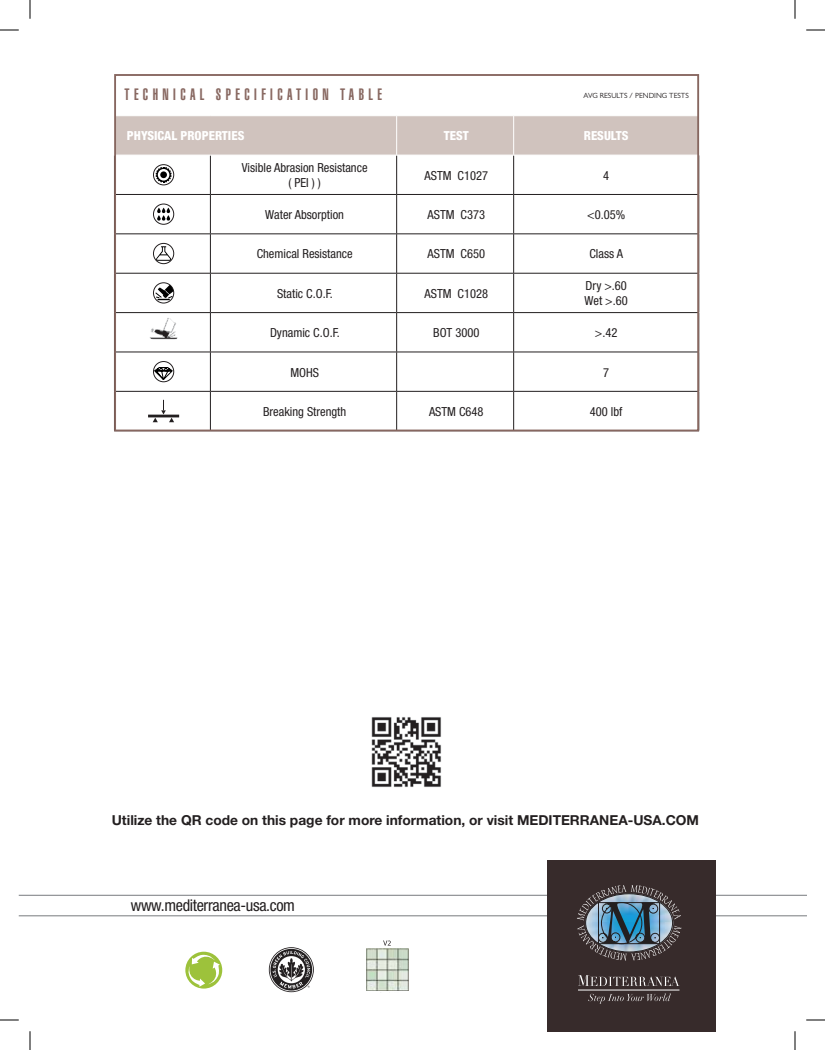
<style>
.page{position:relative;width:825px;height:1050px;background:#fff}
.page>*{position:absolute;margin:0;border:0;box-sizing:border-box;transform-origin:0 0}
.t1{font:900 extra-condensed 16.25px "Helvetica";letter-spacing:.27em;color:#876760}
.t2{font:condensed 16.25px "Helvetica Neue";letter-spacing:-.02em;color:#231f20}
.t3{font:700 13.75px "Helvetica Neue";color:#231f20}
.t4{font:condensed 12.5px/15px "Helvetica Neue";color:#231f20;text-align:center}
.t5{font:800 condensed 12.5px "Helvetica Neue";color:#fff}
.t6{font:7.5px "Gill Sans";color:#231f20}
</style>
<div class="page">
<hr style="left:19px;top:895px;width:787px;height:1px;background:#939598">
<hr style="left:19px;top:915px;width:787px;height:1px;background:#939598">
<div style="left:548px;top:860px;width:168px;height:171px;background:#372b2b"></div>
<svg style="left:588px;top:994px;width:83px;height:10px"></svg>
<hr style="left:578px;top:990px;width:101px;height:1px;background:#fff">
<svg style="left:578px;top:975px;width:101px;height:11px"></svg>
<img style="left:577px;top:885px;width:104px;height:76px">
<img style="left:371px;top:717px;width:70px;height:70px">
<svg style="left:366px;top:940px;width:43px;height:51px;background:#cad2c7"></svg>
<svg style="left:185px;top:952px;width:37px;height:37px"></svg>
<svg style="left:186px;top:954px;width:34px;height:33px"></svg>
<svg style="left:269px;top:947px;width:45px;height:45px"></svg>
<svg style="left:117px;top:156px;width:579px;height:272px"></svg>
<div style="left:117px;top:116px;width:579px;height:39px;background:#d0c3be"></div>
<hr style="left:210px;top:155px;width:1px;height:39px;background:#231f20">
<hr style="left:396px;top:155px;width:1px;height:39px;background:#231f20">
<hr style="left:513px;top:155px;width:1px;height:39px;background:#231f20">
<hr style="left:114px;top:194px;width:96px;height:1px;background:#231f20">
<hr style="left:210px;top:194px;width:187px;height:1px;background:#231f20">
<hr style="left:210px;top:195px;width:1px;height:39px;background:#231f20">
<hr style="left:397px;top:194px;width:117px;height:1px;background:#231f20">
<hr style="left:396px;top:195px;width:1px;height:39px;background:#231f20">
<hr style="left:514px;top:194px;width:185px;height:1px;background:#231f20">
<hr style="left:513px;top:195px;width:1px;height:39px;background:#231f20">
<hr style="left:114px;top:234px;width:96px;height:1px;background:#231f20">
<hr style="left:210px;top:234px;width:187px;height:1px;background:#231f20">
<hr style="left:210px;top:234px;width:1px;height:39px;background:#231f20">
<hr style="left:397px;top:234px;width:117px;height:1px;background:#231f20">
<hr style="left:396px;top:234px;width:1px;height:39px;background:#231f20">
<hr style="left:514px;top:234px;width:185px;height:1px;background:#231f20">
<hr style="left:513px;top:234px;width:1px;height:39px;background:#231f20">
<hr style="left:114px;top:273px;width:96px;height:1px;background:#231f20">
<hr style="left:210px;top:273px;width:187px;height:1px;background:#231f20">
<hr style="left:210px;top:274px;width:1px;height:38px;background:#231f20">
<hr style="left:397px;top:273px;width:117px;height:1px;background:#231f20">
<hr style="left:396px;top:274px;width:1px;height:38px;background:#231f20">
<hr style="left:514px;top:273px;width:185px;height:1px;background:#231f20">
<hr style="left:513px;top:274px;width:1px;height:38px;background:#231f20">
<hr style="left:114px;top:312px;width:96px;height:1px;background:#231f20">
<hr style="left:210px;top:312px;width:187px;height:1px;background:#231f20">
<hr style="left:210px;top:313px;width:1px;height:39px;background:#231f20">
<hr style="left:397px;top:312px;width:117px;height:1px;background:#231f20">
<hr style="left:396px;top:313px;width:1px;height:39px;background:#231f20">
<hr style="left:514px;top:312px;width:185px;height:1px;background:#231f20">
<hr style="left:513px;top:313px;width:1px;height:39px;background:#231f20">
<hr style="left:114px;top:352px;width:96px;height:1px;background:#231f20">
<hr style="left:210px;top:352px;width:187px;height:1px;background:#231f20">
<hr style="left:210px;top:352px;width:1px;height:39px;background:#231f20">
<hr style="left:397px;top:352px;width:117px;height:1px;background:#231f20">
<hr style="left:396px;top:352px;width:1px;height:39px;background:#231f20">
<hr style="left:514px;top:352px;width:185px;height:1px;background:#231f20">
<hr style="left:513px;top:352px;width:1px;height:39px;background:#231f20">
<hr style="left:114px;top:391px;width:96px;height:1px;background:#231f20">
<hr style="left:210px;top:391px;width:187px;height:1px;background:#231f20">
<hr style="left:210px;top:392px;width:1px;height:38px;background:#231f20">
<hr style="left:397px;top:391px;width:117px;height:1px;background:#231f20">
<hr style="left:396px;top:392px;width:1px;height:38px;background:#231f20">
<hr style="left:514px;top:391px;width:185px;height:1px;background:#231f20">
<hr style="left:513px;top:392px;width:1px;height:38px;background:#231f20">
<hr style="left:396px;top:116px;width:1px;height:39px;background:#fff">
<hr style="left:513px;top:116px;width:1px;height:39px;background:#fff">
<hr style="left:210px;top:155px;width:187px;height:1px;background:#fff">
<hr style="left:397px;top:155px;width:117px;height:1px;background:#fff">
<svg style="left:156px;top:167px;width:16px;height:16px"></svg>
<svg style="left:157px;top:168px;width:13px;height:13px"></svg>
<div style="left:156px;top:168px;width:15px;height:14px;border:1px solid #000;border-radius:50%"></div>
<div style="left:160px;top:171px;width:7px;height:7px;background:#000;border-radius:50%"></div>
<div style="left:153px;top:164px;width:21px;height:21px;border:1px solid #231f20;border-radius:50%"></div>
<div style="left:153px;top:204px;width:21px;height:21px;border:1px solid #231f20;border-radius:50%"></div>
<svg style="left:157px;top:208px;width:13px;height:13px"></svg>
<div style="left:153px;top:243px;width:21px;height:21px;border:1px solid #231f20;border-radius:50%"></div>
<svg style="left:156px;top:246px;width:15px;height:15px"></svg>
<div style="left:153px;top:283px;width:21px;height:20px;border:1px solid #231f20;border-radius:50%"></div>
<svg style="left:155px;top:285px;width:19px;height:15px"></svg>
<img style="left:147px;top:315px;width:34px;height:34px">
<div style="left:153px;top:361px;width:21px;height:21px;border:1px solid #231f20;border-radius:50%"></div>
<svg style="left:154px;top:367px;width:19px;height:13px"></svg>
<svg style="left:153px;top:400px;width:21px;height:22px"></svg>
<hr style="left:148px;top:415px;width:31px;height:2px;background:#231f20">
<div style="left:114px;top:74px;width:585px;height:357px;border:2px solid #876760"></div>
<svg style="left:0;top:29px;width:19px;height:2px"></svg>
<svg style="left:806px;top:29px;width:19px;height:2px"></svg>
<svg style="left:0;top:1019px;width:19px;height:2px"></svg>
<svg style="left:806px;top:1019px;width:19px;height:2px"></svg>
<svg style="left:29px;top:0;width:2px;height:19px"></svg>
<svg style="left:29px;top:1031px;width:2px;height:19px"></svg>
<svg style="left:794px;top:0;width:2px;height:19px"></svg>
<svg style="left:794px;top:1031px;width:2px;height:19px"></svg>
<h1 class="t1" style="left:125px;top:85px;width:259px">TECHNICAL SPECIFICATION TABLE</h1>
<p class="t5" style="left:127px;top:128px;width:119px">PHYSICAL PROPERTIES</p>
<p class="t5" style="left:444px;top:128px;width:26px">TEST</p>
<p class="t5" style="left:584px;top:128px;width:46px">RESULTS</p>
<p class="t4" style="left:242px;top:160px;width:127px">Visible Abrasion Resistance ( PEI ) )</p>
<p class="t4" style="left:425px;top:168px;width:65px">ASTM C1027</p>
<p class="t4" style="left:603px;top:168px;width:7px">4</p>
<p class="t4" style="left:265px;top:207px;width:80px">Water Absorption</p>
<p class="t4" style="left:428px;top:207px;width:59px">ASTM C373</p>
<p class="t4" style="left:587px;top:207px;width:39px">&lt;0.05%</p>
<p class="t4" style="left:257px;top:246px;width:98px">Chemical Resistance</p>
<p class="t4" style="left:428px;top:246px;width:59px">ASTM C650</p>
<p class="t4" style="left:589px;top:246px;width:35px">Class A</p>
<p class="t4" style="left:277px;top:286px;width:57px">Static C.O.F.</p>
<p class="t4" style="left:425px;top:286px;width:65px">ASTM C1028</p>
<p class="t4" style="left:585px;top:278px;width:45px;text-align:left">Dry &gt;.60<br>Wet &gt;.60</p>
<p class="t4" style="left:270px;top:325px;width:71px">Dynamic C.O.F.</p>
<p class="t4" style="left:433px;top:325px;width:48px">BOT 3000</p>
<p class="t4" style="left:595px;top:325px;width:24px">&gt;.42</p>
<p class="t4" style="left:290px;top:365px;width:30px">MOHS</p>
<p class="t4" style="left:603px;top:365px;width:7px">7</p>
<p class="t4" style="left:263px;top:404px;width:85px">Breaking Strength</p>
<p class="t4" style="left:429px;top:404px;width:56px">ASTM C648</p>
<p class="t4" style="left:590px;top:404px;width:34px">400 lbf</p>
<p class="t6" style="left:583px;top:92px;width:107px">AVG RESULTS / PENDING TESTS</p>
<p class="t3" style="left:112px;top:812px;width:589px">Utilize the QR code on this page for more information, or visit MEDITERRANEA-USA.COM</p>
<h1 class="t2" style="left:131px;top:895px;width:166px">www.mediterranea-usa.com</h1>
</div>
